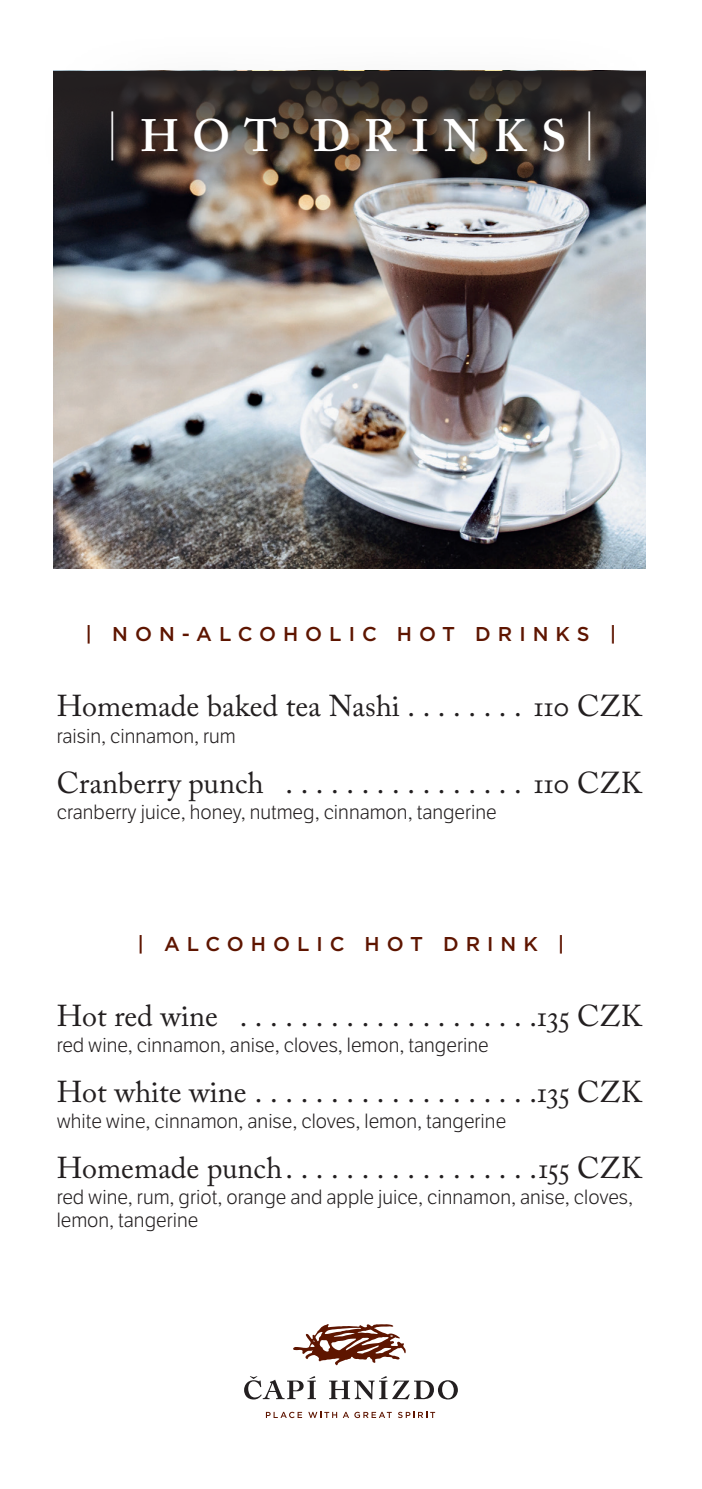
<style>
.page{position:relative;width:702px;height:1489px;background:#fff}
.page>*{position:absolute;margin:0;border:0;box-sizing:border-box;transform-origin:0 0}
.t1{font:600 45px "Adobe Caslon Pro";letter-spacing:.31em;color:#fff}
.t2{font:30px "Adobe Caslon Pro";color:#231f20}
.t3{font:300 20px/22.5px "LFT Etica";color:#231f20}
.t4{font:500 20px "Gotham Medium CE";letter-spacing:.35em;color:#5e1500}
.s1{font-weight:400;font-size:48px}
</style>
<div class="page">
<svg style="left:293px;top:1324px;width:113px;height:41px"></svg>
<svg style="left:244px;top:1376px;width:72px;height:23px"></svg>
<svg style="left:329px;top:1376px;width:129px;height:23px"></svg>
<svg style="left:266px;top:1411px;width:36px;height:6px"></svg>
<svg style="left:308px;top:1411px;width:29px;height:6px"></svg>
<svg style="left:343px;top:1411px;width:49px;height:6px"></svg>
<svg style="left:398px;top:1411px;width:37px;height:6px"></svg>
<img style="left:53px;top:369px;width:592px;height:199px">
<img style="left:53px;top:232px;width:592px;height:137px">
<img style="left:53px;top:70px;width:593px;height:162px">
<h1 class="t1" style="left:107px;top:109px;width:489px"><span class="s1">|</span> HOT DRINKS<span class="s1">|</span></h1>
<p class="t4" style="left:86px;top:622px;width:532px">| NON-ALCOHOLIC HOT DRINKS |</p>
<h2 class="t2" style="left:57px;top:688px;width:587px">Homemade baked tea Nashi . . . . . . . . 110 CZK</h2>
<p class="t3" style="left:57px;top:725px;width:180px">raisin, cinnamon, rum</p>
<h2 class="t2" style="left:57px;top:764px;width:587px">Cranberry punch . . . . . . . . . . . . . . . . 110 CZK</h2>
<p class="t3" style="left:57px;top:801px;width:441px">cranberry juice, honey, nutmeg, cinnamon, tangerine</p>
<p class="t4" style="left:137px;top:931px;width:428px">| ALCOHOLIC HOT DRINK |</p>
<h2 class="t2" style="left:57px;top:998px;width:587px">Hot red wine . . . . . . . . . . . . . . . . . . . 135 CZK</h2>
<p class="t3" style="left:57px;top:1034px;width:433px">red wine, cinnamon, anise, cloves, lemon, tangerine</p>
<h2 class="t2" style="left:57px;top:1074px;width:587px">Hot white wine . . . . . . . . . . . . . . . . . . 135 CZK</h2>
<p class="t3" style="left:57px;top:1110px;width:451px">white wine, cinnamon, anise, cloves, lemon, tangerine</p>
<h2 class="t2" style="left:57px;top:1150px;width:587px">Homemade punch . . . . . . . . . . . . . . . . 155 CZK</h2>
<p class="t3" style="left:57px;top:1186px;width:578px">red wine, rum, griot, orange and apple juice, cinnamon, anise, cloves, lemon, tangerine</p>
</div>
